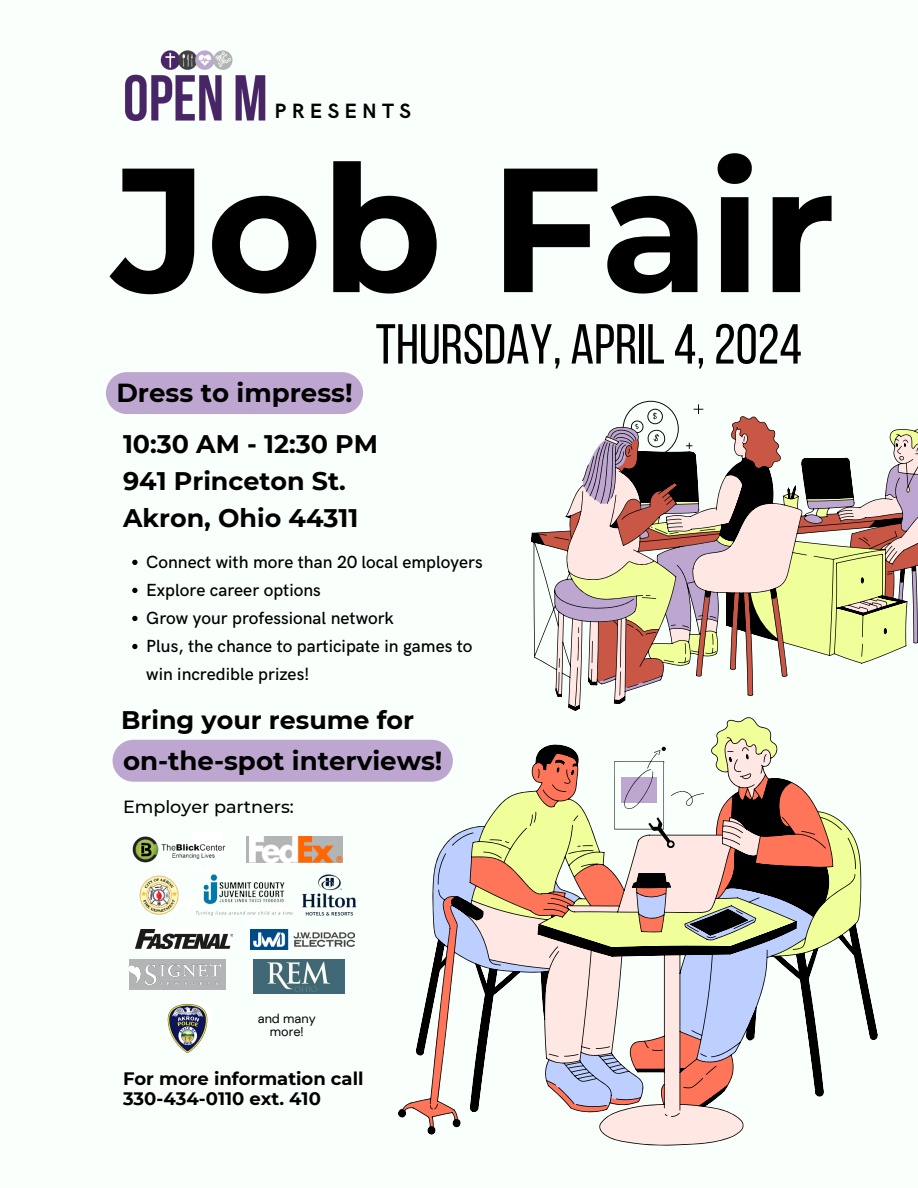
<style>
.page{position:relative;width:918px;height:1188px;background:#f9fffb}
.page>*{position:absolute;margin:0;border:0;box-sizing:border-box;transform-origin:0 0}
.t1{font:700 176.4px "Montserrat";letter-spacing:-.01em;color:#000}
.t2{font:56.25px "Bebas Neue";color:#000}
.t3{font:700 26.1px "Montserrat";color:#000}
.t4{font:700 25.35px/37px "Montserrat";color:#000}
.t5{font:700 20.7px "HK Grotesk";letter-spacing:.255em;color:#000}
.t6{font:700 18px/20.2px "Montserrat";color:#000}
.t7{font:500 17.7px "Montserrat";color:#000}
.t8{font:500 17.55px/28px "HK Grotesk";color:#000}
.t9{font:12.75px/13.2px "DM Sans";color:#000;text-align:center}
</style>
<div class="page">
<svg style="left:132px;top:560px;width:6px;height:5px"></svg>
<svg style="left:132px;top:588px;width:6px;height:5px"></svg>
<svg style="left:132px;top:616px;width:6px;height:5px"></svg>
<svg style="left:132px;top:644px;width:6px;height:5px"></svg>
<svg style="left:627px;top:401px;width:77px;height:13px"></svg>
<svg style="left:531px;top:416px;width:387px;height:294px"></svg>
<svg style="left:398px;top:717px;width:480px;height:429px"></svg>
<svg style="left:614px;top:747px;width:90px;height:101px"></svg>
<div style="left:113px;top:740px;width:340px;height:42px;background:#bda7d0"></div>
<img style="left:124px;top:50px;width:142px;height:71px">
<div style="left:106px;top:372px;width:257px;height:42px;background:#bda7d0;border-radius:21px"></div>
<img style="left:132px;top:836px;width:94px;height:27px">
<img style="left:197px;top:875px;width:96px;height:41px">
<img style="left:136px;top:929px;width:97px;height:20px">
<div style="left:246px;top:837px;width:97px;height:26px;background:#b2b4b5"></div>
<img style="left:249px;top:837px;width:94px;height:26px">
<img style="left:139px;top:875px;width:40px;height:40px">
<img style="left:303px;top:875px;width:54px;height:41px">
<div style="left:129px;top:960px;width:97px;height:30px;background:#b2b4b5"></div>
<img style="left:129px;top:964px;width:91px;height:20px">
<img style="left:251px;top:929px;width:104px;height:20px">
<img style="left:167px;top:1004px;width:41px;height:50px">
<img style="left:253px;top:959px;width:92px;height:34px">
<p class="t5" style="left:275px;top:96px;width:138px">PRESENTS</p>
<p class="t1" style="left:112px;top:102px;width:725px">Job Fair</p>
<p class="t3" style="left:116px;top:374px;width:238px">Dress to impress!</p>
<p class="t2" style="left:376px;top:314px;width:428px">THURSDAY, APRIL 4,2024</p>
<p class="t4" style="left:123px;top:424px;width:257px">10:30 AM - 12:30 PM<br>941 Princeton St.<br>Akron, Ohio 44311</p>
<p class="t8" style="left:146px;top:546px;width:338px">Connect with more than 20 local employers<br>Explore career options<br>Grow your professional network<br>Plus, the chance to participate in games to win incredible prizes!</p>
<p class="t4" style="left:121px;top:701px;width:295px">Bring your resume for</p>
<p class="t3" style="left:123px;top:742px;width:321px">on-the-spot interviews!</p>
<p class="t7" style="left:123px;top:794px;width:172px">Employer partners:</p>
<p class="t9" style="left:258px;top:1011px;width:60px">and many more!</p>
<p class="t6" style="left:123px;top:1067px;width:242px">For more information call<br>330-434-0110 ext. 410</p>
</div>
